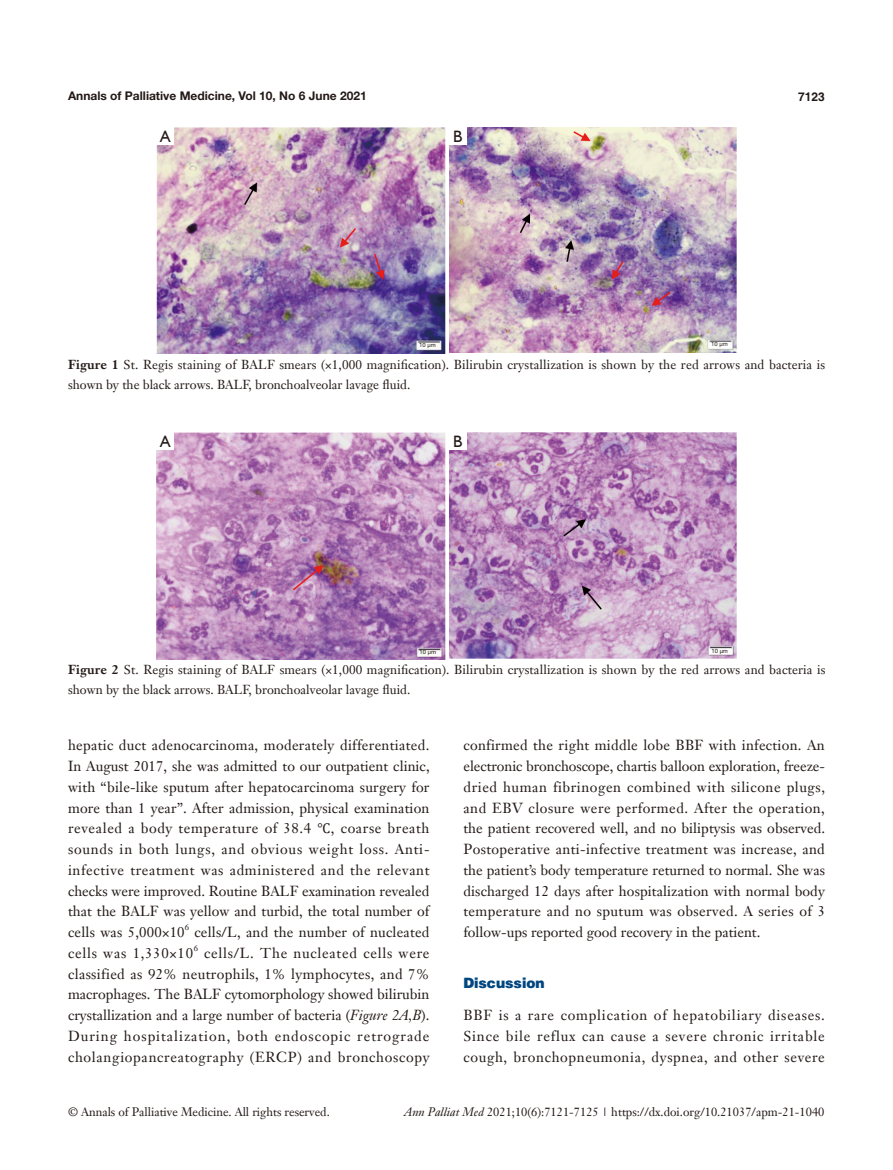
<style>
.page{position:relative;width:893px;height:1170px;background:#fff}
.page>*{position:absolute;margin:0;border:0;box-sizing:border-box;transform-origin:0 0}
.t1{font:16.5px "Humanist 521 BT";color:#231916}
.t2{font:14.25px/20.7px "Janson Text LT";letter-spacing:.025em;color:#231916;text-align:justify}
.t3{font:14.25px "Janson Text LT";letter-spacing:.05em;color:#231916}
.t4{font:900 14.25px "Helvetica";color:#004680}
.t5{font:12.75px/19.5px "Janson Text LT";letter-spacing:.01em;color:#231916}
.t6{font:12px "Janson Text LT";letter-spacing:-.005em;color:#231916}
.t7{font:700 12px "Helvetica Neue LT Pro";color:#231916}
.t8{font:700 12px "Helvetica";color:#231916}
.t9{font:8.25px "Janson Text LT";color:#231916}
.t10{font:5.85px "Helvetica Neue LT Pro";color:#231916}
.s1{font-weight:700}
.s2{font-family:"Cambria Math"}
.s3{font-style:italic}
</style>
<div class="page">
<img style="left:157px;top:128px;width:288px;height:225px">
<img style="left:449px;top:128px;width:287px;height:224px">
<div style="left:449px;top:128px;width:17px;height:17px;background:#fff"></div>
<div style="left:157px;top:128px;width:17px;height:17px;background:#fff"></div>
<img style="left:157px;top:433px;width:288px;height:226px">
<img style="left:449px;top:433px;width:287px;height:225px">
<div style="left:449px;top:433px;width:17px;height:17px;background:#fff"></div>
<div style="left:157px;top:433px;width:17px;height:17px;background:#fff"></div>
<p class="t7" style="left:68px;top:88px;width:300px">Annals of Palliative Medicine, Vol 10, No 6 June 2021</p>
<p class="t8" style="left:798px;top:89px;width:28px">7123</p>
<p class="t1" style="left:160px;top:126px;width:12px">A</p>
<p class="t1" style="left:453px;top:126px;width:11px">B</p>
<p class="t10" style="left:419px;top:342px;width:18px">10 μm</p>
<p class="t10" style="left:711px;top:340px;width:18px">10 μm</p>
<p class="t5" style="left:68px;top:355px;width:759px"><span class="s1">Figure 1</span> St. Regis staining of BALF smears (×1,000 magnification). Bilirubin crystallization is shown by the red arrows and bacteria is shown by the black arrows. BALF, bronchoalveolar lavage fluid.</p>
<p class="t1" style="left:160px;top:431px;width:12px">A</p>
<p class="t1" style="left:453px;top:431px;width:11px">B</p>
<p class="t10" style="left:420px;top:648px;width:18px">10 μm</p>
<p class="t10" style="left:711px;top:647px;width:18px">10 μm</p>
<p class="t5" style="left:68px;top:660px;width:759px"><span class="s1">Figure 2</span> St. Regis staining of BALF smears (×1,000 magnification). Bilirubin crystallization is shown by the red arrows and bacteria is shown by the black arrows. BALF, bronchoalveolar lavage fluid.</p>
<p class="t2" style="left:68px;top:735px;width:363px">hepatic duct adenocarcinoma, moderately differentiated.<br>In August 2017, she was admitted to our outpatient clinic, with “bile-like sputum after hepatocarcinoma surgery for more than 1 year”. After admission, physical examination revealed a body temperature of 38.4 <span class="s2">℃</span>, coarse breath sounds in both lungs, and obvious weight loss. Anti&shy;infective treatment was administered and the relevant checks were improved. Routine BALF examination revealed that the BALF was yellow and turbid, the total number of cells was 5,000×10</p>
<p class="t9" style="left:185px;top:922px;width:6px">6</p>
<p class="t2" style="left:194px;top:921px;width:237px">cells/L, and the number of nucleated</p>
<p class="t3" style="left:68px;top:943px;width:127px">cells was 1,330×10</p>
<p class="t9" style="left:194px;top:942px;width:6px">6</p>
<p class="t2" style="left:68px;top:942px;width:363px;text-indent:136px">cells/L. The nucleated cells were classified as 92% neutrophils, 1% lymphocytes, and 7% macrophages. The BALF cytomorphology showed bilirubin crystallization and a large number of bacteria (<span class="s3">Figure 2A,B</span>).<br>During hospitalization, both endoscopic retrograde cholangiopancreatography (ERCP) and bronchoscopy</p>
<p class="t2" style="left:463px;top:735px;width:363px">confirmed the right middle lobe BBF with infection. An electronic bronchoscope, chartis balloon exploration, freeze&shy;dried human fibrinogen combined with silicone plugs, and EBV closure were performed. After the operation, the patient recovered well, and no biliptysis was observed.<br>Postoperative anti-infective treatment was increase, and the patient’s body temperature returned to normal. She was discharged 12 days after hospitalization with normal body temperature and no sputum was observed. A series of 3 follow-ups reported good recovery in the patient.</p>
<p class="t4" style="left:463px;top:974px;width:83px">Discussion</p>
<p class="t2" style="left:463px;top:1004px;width:363px">BBF is a rare complication of hepatobiliary diseases.<br>Since bile reflux can cause a severe chronic irritable cough, bronchopneumonia, dyspnea, and other severe</p>
<p class="t6" style="left:68px;top:1104px;width:263px">© Annals of Palliative Medicine. All rights reserved.</p>
<p class="t6" style="left:404px;top:1104px;width:422px"><span class="s3">Ann Palliat Med</span> 2021;10(6):7121-7125 | https://dx.doi.org/10.21037/apm-21-1040</p>
</div>
